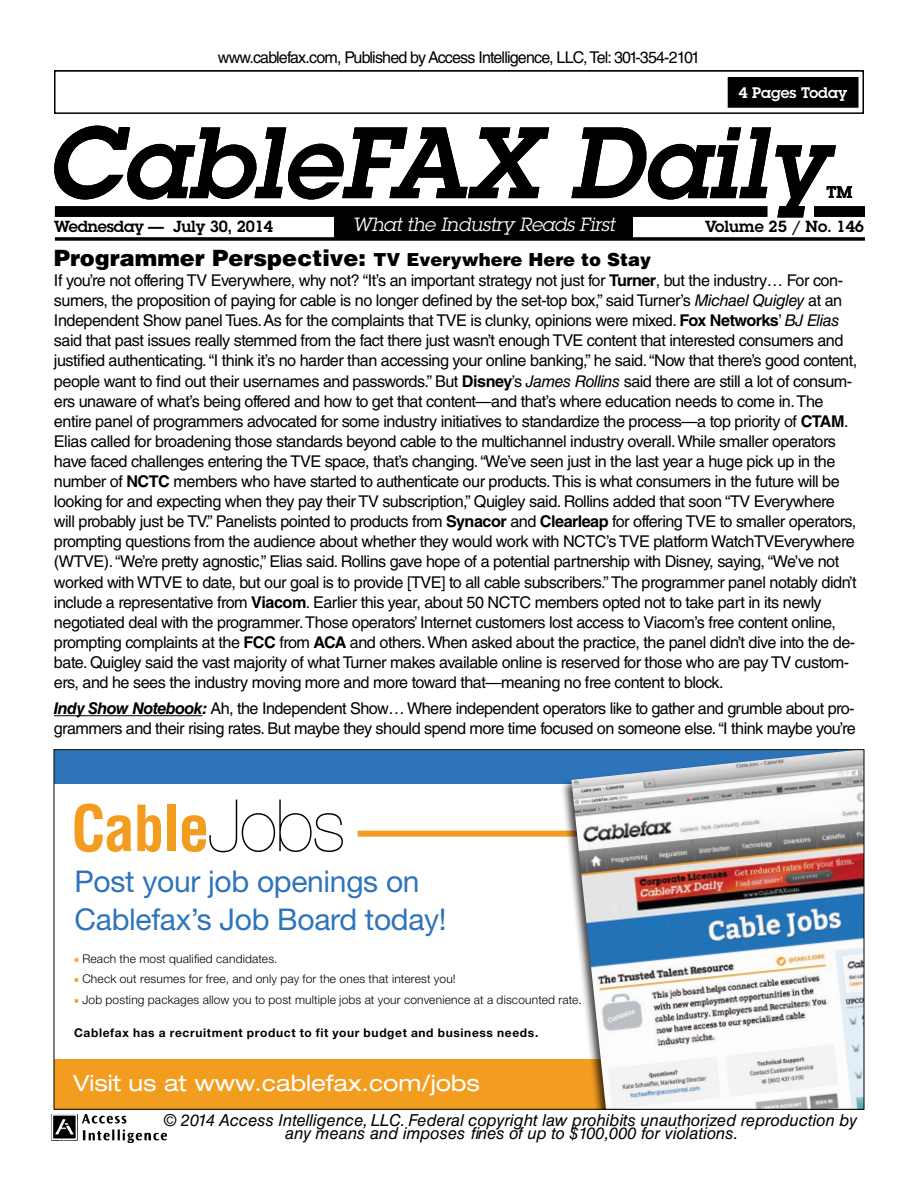
<style>
.page{position:relative;width:918px;height:1188px;background:#fff}
.page>*{position:absolute;margin:0;border:0;box-sizing:border-box;transform-origin:0 0}
.t1{font:italic 600 99px "Lubalin Graph Std";color:#000}
.t2{font:30px/37.5px "Helvetica Neue LT Std";letter-spacing:-.01em;color:#2e74bb}
.t3{font:900 22.5px "Helvetica LT Std";color:#000}
.t4{font:expanded 22.5px "Helvetica Neue LT Std";color:#fff}
.t5{font:italic 18.75px "Lubalin Graph Std";letter-spacing:-.01em;color:#fff}
.t6{font:italic 16.5px/13.5px "Helvetica LT Std";color:#000;text-align:center}
.t7{font:600 16.5px "Lubalin Graph Std";color:#000}
.t8{font:16.2px/20.1px "Helvetica LT Std";letter-spacing:-.03em;color:#000}
.t9{font:16.2px "Helvetica LT Std";letter-spacing:-.05em;color:#000}
.t10{font:600 15.75px "Lubalin Graph Std";letter-spacing:-.01em;color:#000}
.t11{font:600 15px "Lubalin Graph Std";color:#fff}
.t12{font:300 12px "Helvetica Neue LT Std";letter-spacing:.015em;color:#000}
.t13{font:700 12px "Helvetica Neue LT Std";letter-spacing:.055em;color:#000}
.s1{font-size:18px}
.s2{font-weight:700}
.s3{font-style:italic}
.s4{font-weight:700;font-style:italic}
.s5{font-family:"Minion Pro";font-weight:400;color:#f29d1f}
</style>
<div class="page">
<div style="left:358px;top:831px;width:502px;height:6px;background:#f29d1f"></div>
<svg style="left:75px;top:803px;width:56px;height:49px"></svg>
<svg style="left:137px;top:805px;width:24px;height:47px"></svg>
<div style="left:168px;top:805px;width:8px;height:46px;background:#f29d1f"></div>
<svg style="left:182px;top:800px;width:161px;height:52px"></svg>
<div style="left:54px;top:1059px;width:810px;height:50px;background:#f29d1f"></div>
<div style="left:54px;top:750px;width:810px;height:33px;background:#2e74bb"></div>
<div style="left:560px;top:750px;width:304px;height:359px;background:#000;opacity:.75"></div>
<img style="left:571px;top:751px;width:291px;height:356px">
<img style="left:52px;top:1114px;width:115px;height:29px">
<div style="left:55px;top:206px;width:712px;height:11px;background:#000"></div>
<div style="left:814px;top:206px;width:51px;height:11px;background:#000"></div>
<div style="left:334px;top:212px;width:299px;height:26px;background:#000"></div>
<hr style="left:55px;top:237px;width:810px;height:3px;background:#000">
<div style="left:54px;top:70px;width:810px;height:44px;border:2px solid #000"></div>
<div style="left:728px;top:78px;width:130px;height:29px;background:#000"></div>
<div style="left:728px;top:77px;width:131px;height:31px;border:2px solid #000"></div>
<hr style="left:54px;top:715px;width:148px;height:1px;background:#000">
<p class="t9" style="left:218px;top:48px;width:484px">www.cablefax.com, Published by Access Intelligence, LLC, Tel: 301-354-2101</p>
<p class="t11" style="left:739px;top:83px;width:110px">4 Pages Today</p>
<h1 class="t1" style="left:46px;top:97px;width:782px">CableFAX Daily</h1>
<p class="t7" style="left:827px;top:181px;width:27px">TM</p>
<p class="t5" style="left:352px;top:213px;width:264px">What the Industry Reads First</p>
<p class="t10" style="left:705px;top:216px;width:160px">Volume 25 / No. 146</p>
<p class="t10" style="left:54px;top:216px;width:220px">Wednesday — July 30, 2014</p>
<h3 class="t3" style="left:54px;top:243px;width:599px">Programmer Perspective: <span class="s1">TV Everywhere Here to Stay</span></h3>
<p class="t8" style="left:54px;top:270px;width:805px">If you’re not offering TV Everywhere, why not? “It’s an important strategy not just for <span class="s2">Turner</span>, but the industry… For con&shy;sumers, the proposition of paying for cable is no longer defined by the set-top box,” said Turner’s <span class="s3">Michael Quigley</span> at an Independent Show panel Tues. As for the complaints that TVE is clunky, opinions were mixed. <span class="s2">Fox Networks</span>’ <span class="s3">BJ Elias </span>said that past issues really stemmed from the fact there just wasn’t enough TVE content that interested consumers and justified authenticating. “I think it’s no harder than accessing your online banking,” he said. “Now that there’s good content, people want to find out their usernames and passwords.” But <span class="s2">Disney</span>’s <span class="s3">James Rollins</span> said there are still a lot of consum&shy;ers unaware of what’s being offered and how to get that content—and that’s where education needs to come in. The entire panel of programmers advocated for some industry initiatives to standardize the process—a top priority of <span class="s2">CTAM</span>.<br>Elias called for broadening those standards beyond cable to the multichannel industry overall. While smaller operators have faced challenges entering the TVE space, that’s changing. “We’ve seen just in the last year a huge pick up in the number of <span class="s2">NCTC</span> members who have started to authenticate our products. This is what consumers in the future will be looking for and expecting when they pay their TV subscription,” Quigley said. Rollins added that soon “TV Everywhere will probably just be TV.” Panelists pointed to products from <span class="s2">Synacor</span> and <span class="s2">Clearleap</span> for offering TVE to smaller operators, prompting questions from the audience about whether they would work with NCTC’s TVE platform WatchTVEverywhere (WTVE). “We’re pretty agnostic,” Elias said. Rollins gave hope of a potential partnership with Disney, saying, “We’ve not worked with WTVE to date, but our goal is to provide [TVE] to all cable subscribers.” The programmer panel notably didn’t include a representative from <span class="s2">Viacom</span>. Earlier this year, about 50 NCTC members opted not to take part in its newly negotiated deal with the programmer. Those operators’ Internet customers lost access to Viacom’s free content online, prompting complaints at the <span class="s2">FCC</span> from <span class="s2">ACA</span> and others. When asked about the practice, the panel didn’t dive into the de&shy;bate. Quigley said the vast majority of what Turner makes available online is reserved for those who are pay TV custom&shy;ers, and he sees the industry moving more and more toward that—meaning no free content to block.</p>
<p class="t8" style="left:54px;top:698px;width:803px"><span class="s4">Indy Show Notebook:</span> Ah, the Independent Show… Where independent operators like to gather and grumble about pro&shy;grammers and their rising rates. But maybe they should spend more time focused on someone else. “I think maybe you’re</p>
<h2 class="t2" style="left:75px;top:862px;width:374px">Post your job openings on<br>Cablefax’s Job Board today!</h2>
<p class="t12" style="left:74px;top:951px;width:205px"><span class="s5">■</span> Reach the most qualified candidates.</p>
<p class="t12" style="left:74px;top:972px;width:383px"><span class="s5">■</span> Check out resumes for free, and only pay for the ones that interest you!</p>
<p class="t12" style="left:74px;top:992px;width:509px"><span class="s5">■</span> Job posting packages allow you to post multiple jobs at your convenience at a discounted rate.</p>
<p class="t13" style="left:74px;top:1026px;width:466px">Cablefax has a recruitment product to fit your budget and business needs.</p>
<h3 class="t4" style="left:73px;top:1069px;width:408px">Visit us at www.cablefax.com/jobs</h3>
<p class="t6" style="left:164px;top:1113px;width:695px">© 2014 Access Intelligence, LLC. Federal copyright law prohibits unauthorized reproduction by any means and imposes fines of up to $100,000 for violations.</p>
</div>
